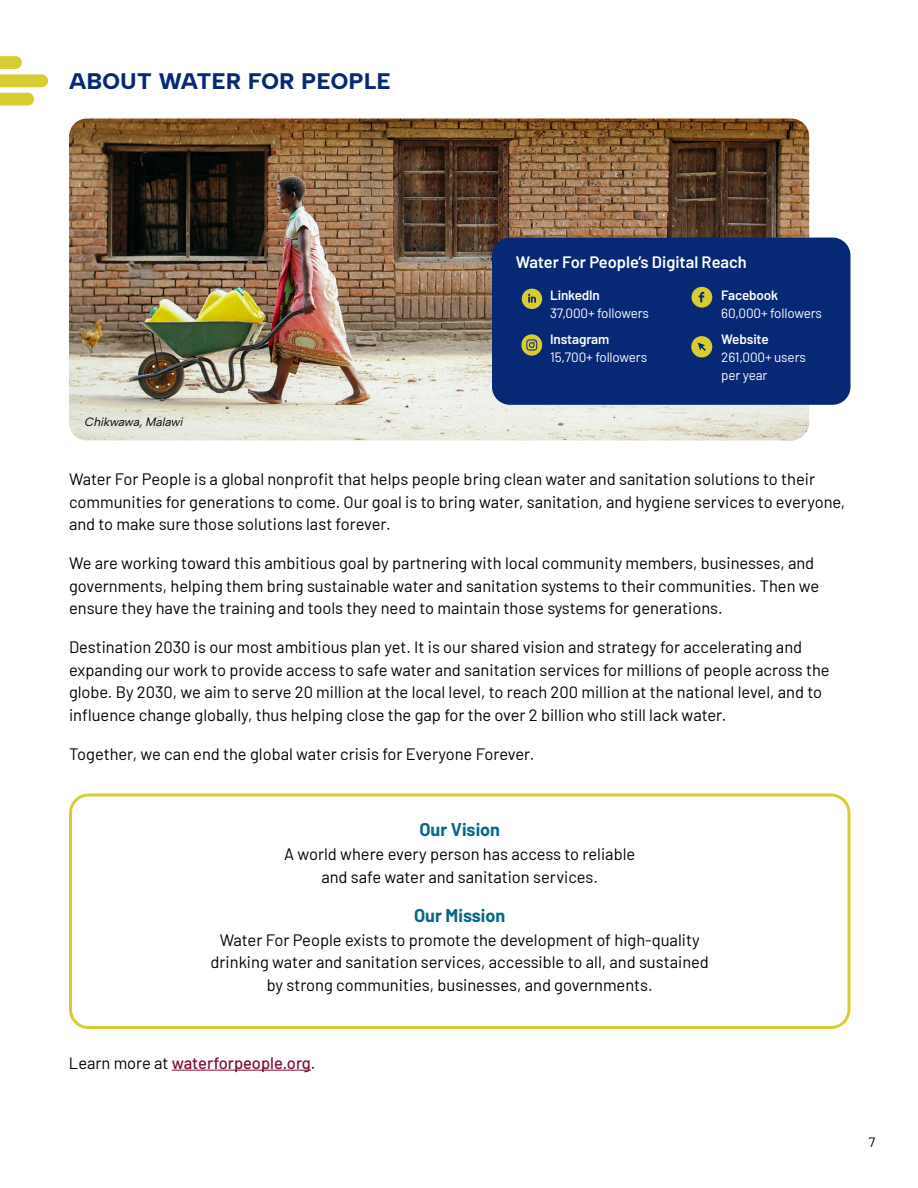
<style>
.page{position:relative;width:918px;height:1188px;background:#fff}
.page>*{position:absolute;margin:0;border:0;box-sizing:border-box;transform-origin:0 0}
.t1{font:800 22.5px "Albert Sans";letter-spacing:.02em;color:#072874}
.t2{font:700 18px "Barlow";color:#086788}
.t3{font:16.5px/22.5px "Barlow";color:#000}
.t4{font:500 16.5px "Barlow";color:#820c39}
.t5{font:600 16.5px "Barlow";color:#fff}
.t6{font:13.5px/18px "Barlow";letter-spacing:-.01em;color:#fff}
.t7{font:600 13.5px "Barlow";letter-spacing:-.01em;color:#fff}
.t8{font:13.5px "Barlow";color:#000}
.t9{font:italic 12px "Albert Sans";letter-spacing:-.01em;color:#000}
.s1{font-weight:400;color:#000}
</style>
<div class="page">
<img style="left:69px;top:118px;width:740px;height:322px">
<div style="left:492px;top:238px;width:358px;height:167px;background:#072874;border-radius:18px"></div>
<svg style="left:692px;top:287px;width:20px;height:21px"></svg>
<svg style="left:521px;top:334px;width:21px;height:22px"></svg>
<svg style="left:691px;top:336px;width:21px;height:21px"></svg>
<hr style="left:172px;top:1070px;width:139px;height:1px;background:#820c39">
<svg style="left:522px;top:289px;width:20px;height:20px"></svg>
<svg style="left:0;top:93px;width:34px;height:13px"></svg>
<svg style="left:0;top:56px;width:48px;height:31px"></svg>
<div style="left:69px;top:794px;width:781px;height:235px;border:3px solid #d8cc34;border-radius:18px"></div>
<h1 class="t1" style="left:69px;top:67px;width:323px">ABOUT WATER FOR PEOPLE</h1>
<p class="t5" style="left:516px;top:250px;width:233px">Water For People’s Digital Reach</p>
<p class="t9" style="left:85px;top:414px;width:100px">Chikwawa, Malawi</p>
<p class="t7" style="left:550px;top:285px;width:51px">LinkedIn</p>
<p class="t6" style="left:550px;top:303px;width:100px">37,000+ followers</p>
<p class="t7" style="left:550px;top:329px;width:61px">Instagram</p>
<p class="t6" style="left:550px;top:347px;width:99px">15,700+ followers</p>
<p class="t7" style="left:721px;top:285px;width:59px">Facebook</p>
<p class="t6" style="left:721px;top:303px;width:102px">60,000+ followers</p>
<p class="t7" style="left:721px;top:329px;width:49px">Website</p>
<p class="t6" style="left:721px;top:347px;width:86px">261,000+ users per year</p>
<p class="t3" style="left:69px;top:467px;width:778px">Water For People is a global nonprofit that helps people bring clean water and sanitation solutions to their communities for generations to come. Our goal is to bring water, sanitation, and hygiene services to everyone, and to make sure those solutions last forever.</p>
<p class="t3" style="left:69px;top:551px;width:752px">We are working toward this ambitious goal by partnering with local community members, businesses, and governments, helping them bring sustainable water and sanitation systems to their communities. Then we ensure they have the training and tools they need to maintain those systems for generations.</p>
<p class="t3" style="left:69px;top:635px;width:762px">Destination 2030 is our most ambitious plan yet. It is our shared vision and strategy for accelerating and expanding our work to provide access to safe water and sanitation services for millions of people across the globe. By 2030, we aim to serve 20 million at the local level, to reach 200 million at the national level, and to influence change globally, thus helping close the gap for the over 2 billion who still lack water.</p>
<p class="t3" style="left:69px;top:741px;width:467px">Together, we can end the global water crisis for Everyone Forever.</p>
<p class="t2" style="left:419px;top:817px;width:82px">Our Vision</p>
<p class="t3" style="left:284px;top:842px;width:353px;text-align:center">A world where every person has access to reliable and safe water and sanitation services.</p>
<p class="t2" style="left:414px;top:902px;width:93px">Our Mission</p>
<p class="t3" style="left:211px;top:927px;width:500px;text-align:center">Water For People exists to promote the development of high-quality drinking water and sanitation services, accessible to all, and sustained by strong communities, businesses, and governments.</p>
<p class="t4" style="left:69px;top:1051px;width:248px"><span class="s1">Learn more at</span> waterforpeople.org<span class="s1">.</span></p>
<p class="t8" style="left:869px;top:1133px;width:8px">7</p>
</div>
